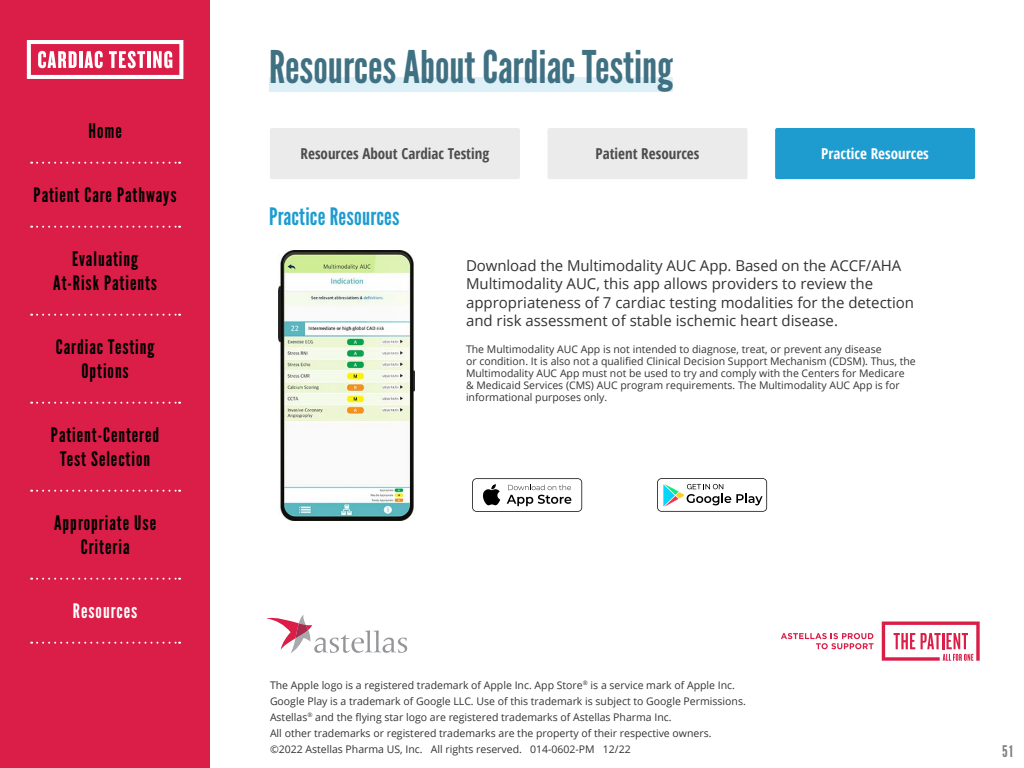
<style>
.page{position:relative;width:1024px;height:768px;background:#fff}
.page>*{position:absolute;margin:0;border:0;box-sizing:border-box;transform-origin:0 0}
.t1{font:45px "League Gothic";color:#407183}
.page_label{font:24px "League Gothic";letter-spacing:.01em;color:#1e9cd0}
.Nav{font:20px/24px "League Gothic";letter-spacing:.05em;color:#000;text-align:center}
.Nav-2{font:20px "League Gothic";letter-spacing:.05em;color:#fff}
.t2{font:16px "League Gothic";color:#808080}
.body{font:15px/18.5px "Open Sans";color:#333}
.sub_nav{font:700 condensed 15px "Open Sans";color:#4d4d4d}
.sub_nav-2{font:700 condensed 15px "Open Sans";color:#fff}
.footnotes{font:10.5px/12px "Open Sans";color:#333}
</style>
<div class="page">
<div style="left:0;top:0;width:210px;height:768px;background:#da1e48"></div>
<svg style="left:27px;top:40px;width:156px;height:39px"></svg>
<div style="left:269px;top:77px;width:404px;height:15px;background:#ddf0f8"></div>
<img style="left:278px;top:250px;width:137px;height:271px">
<div style="left:775px;top:128px;width:200px;height:51px;background:#1e9cd0;border-radius:2px"></div>
<svg style="left:266px;top:615px;width:141px;height:38px"></svg>
<svg style="left:781px;top:633px;width:93px;height:16px"></svg>
<svg style="left:882px;top:622px;width:98px;height:39px"></svg>
<svg style="left:31px;top:162px;width:149px;height:2px"></svg>
<svg style="left:31px;top:226px;width:149px;height:2px"></svg>
<svg style="left:31px;top:314px;width:149px;height:2px"></svg>
<svg style="left:31px;top:402px;width:149px;height:2px"></svg>
<svg style="left:31px;top:490px;width:149px;height:2px"></svg>
<svg style="left:31px;top:578px;width:149px;height:2px"></svg>
<svg style="left:31px;top:642px;width:149px;height:2px"></svg>
<div style="left:548px;top:128px;width:200px;height:51px;background:#ebebeb;border-radius:2px"></div>
<div style="left:270px;top:128px;width:250px;height:51px;background:#ebebeb;border-radius:2px"></div>
<svg style="left:657px;top:478px;width:110px;height:34px"></svg>
<svg style="left:472px;top:478px;width:110px;height:34px"></svg>
<p class="Nav" style="left:88px;top:119px;width:35px">Home</p>
<p class="Nav" style="left:34px;top:183px;width:144px">Patient Care Pathways</p>
<p class="Nav" style="left:53px;top:247px;width:105px">Evaluating<br>At-Risk Patients</p>
<p class="Nav" style="left:56px;top:335px;width:100px">Cardiac Testing<br>Options</p>
<p class="Nav" style="left:51px;top:423px;width:110px">Patient-Centered<br>Test Selection</p>
<p class="Nav" style="left:54px;top:511px;width:103px">Appropriate Use<br>Criteria</p>
<p class="Nav-2" style="left:73px;top:599px;width:66px">Resources</p>
<p class="t1" style="left:269px;top:40px;width:405px">Resources About Cardiac Testing</p>
<p class="sub_nav" style="left:301px;top:143px;width:190px">Resources About Cardiac Testing</p>
<p class="sub_nav" style="left:596px;top:143px;width:105px">Patient Resources</p>
<p class="page_label" style="left:269px;top:202px;width:132px">Practice Resources</p>
<p class="sub_nav-2" style="left:821px;top:143px;width:109px">Practice Resources</p>
<p class="body" style="left:466px;top:256px;width:450px">Download the Multimodality AUC App. Based on the ACCF/AHA Multimodality AUC, this app allows providers to review the appropriateness of 7 cardiac testing modalities for the detection and risk assessment of stable ischemic heart disease.</p>
<p class="footnotes" style="left:466px;top:343px;width:451px">The Multimodality AUC App is not intended to diagnose, treat, or prevent any disease<br>or condition. It is also not a qualified Clinical Decision Support Mechanism (CDSM). Thus, the Multimodality AUC App must not be used to try and comply with the Centers for Medicare<br>&amp; Medicaid Services (CMS) AUC program requirements. The Multimodality AUC App is for informational purposes only.</p>
<p class="footnotes" style="left:270px;top:679px;width:467px">The Apple logo is a registered trademark of Apple Inc. App Store<sup>®</sup> is a service mark of Apple Inc.</p>
<p class="footnotes" style="left:270px;top:695px;width:477px">Google Play is a trademark of Google LLC. Use of this trademark is subject to Google Permissions.</p>
<p class="footnotes" style="left:270px;top:711px;width:403px">Astellas<sup>®</sup> and the flying star logo are registered trademarks of Astellas Pharma Inc.</p>
<p class="footnotes" style="left:270px;top:725px;width:443px;line-height:16px">All other trademarks or registered trademarks are the property of their respective owners. ©2022 Astellas Pharma US, Inc. All rights reserved. 014-0602-PM 12/22</p>
<h3 class="t2" style="left:1002px;top:742px;width:12px">51</h3>
</div>
